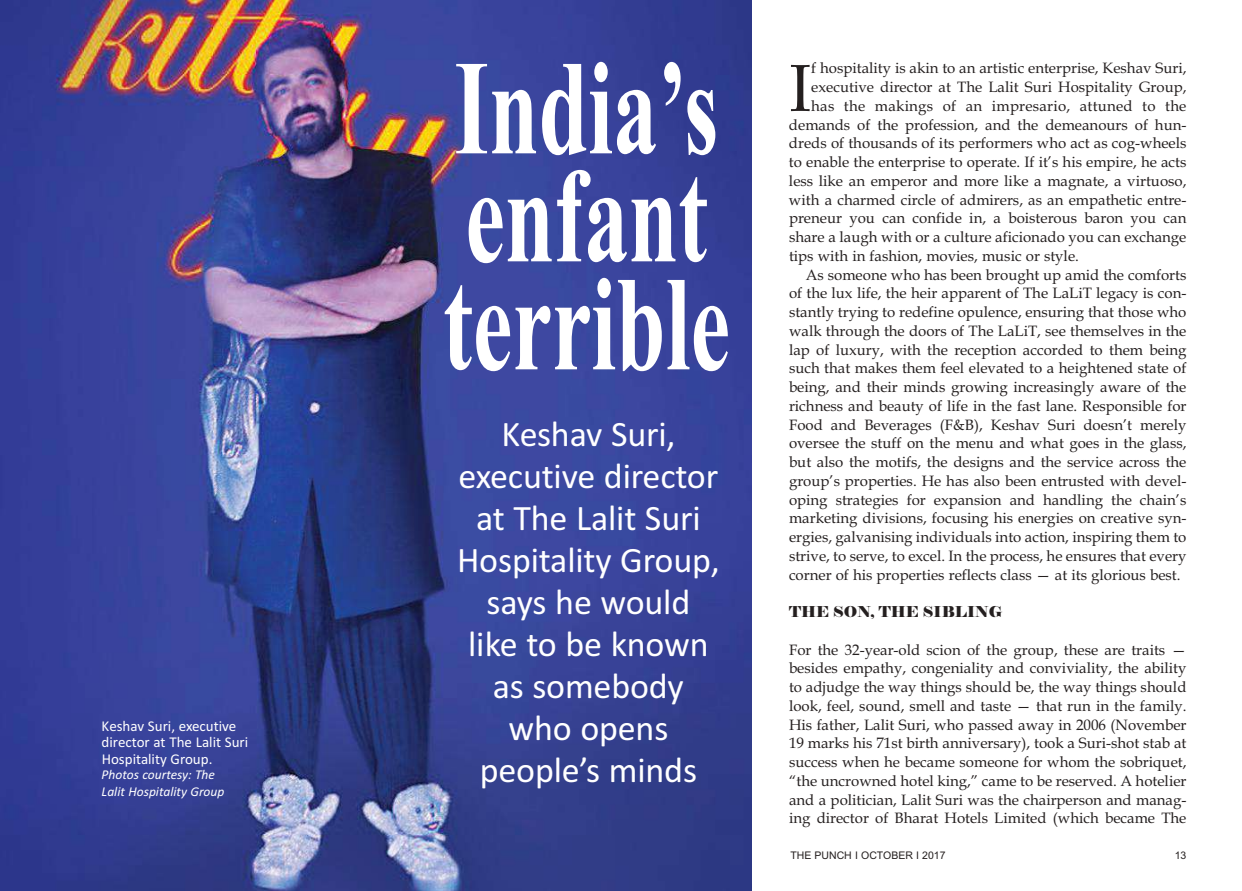
<style>
.page{position:relative;width:1242px;height:891px;background:#fff}
.page>*{position:absolute;margin:0;border:0;box-sizing:border-box;transform-origin:0 0}
.t1{font:700 135px/108px "Times New Roman";color:#fff;scale:.66 1}
.t2{font:66.6px "Book Antiqua";color:#241f1f}
.t3{font:36px/42px "Calibri";letter-spacing:-.005em;color:#fff;text-align:center}
.t4{font:15px/18.8px "Book Antiqua";color:#241f1f;text-align:justify}
.t5{font:15px/16.5px "Calibri";color:#fff}
.t6{font:15px "Elephant";color:#241f1f}
.t7{font:italic 13.5px/16.5px "Calibri";color:#fff}
.t8{font:10.5px "Arial";color:#241f1f}
</style>
<div class="page">
<img style="left:0;top:0;width:752px;height:891px">
<p class="t5" style="left:102px;top:718px;width:148px">Keshav Suri, executive director at The Lalit Suri<br>Hospitality Group.</p>
<p class="t7" style="left:102px;top:766px;width:124px">Photos courtesy: The<br>Lalit Hospitality Group</p>
<h1 class="t1" style="left:443px;top:53px;width:436px">India’s enfant terrible</h1>
<h2 class="t2" style="left:789px;top:49px;width:24px">I</h2>
<p class="t4" style="left:811px;top:59px;width:377px">f hospitality is akin to an artistic enterprise, Keshav Suri,</p>
<p class="t4" style="left:811px;top:78px;width:377px">executive director at The Lalit Suri Hospitality Group,</p>
<p class="t4" style="left:811px;top:96px;width:377px">has the makings of an impresario, attuned to the</p>
<p class="t4" style="left:789px;top:115px;width:399px">demands of the profession, and the demeanours of hun-</p>
<p class="t4" style="left:789px;top:134px;width:399px">dreds of thousands of its performers who act as cog-wheels</p>
<p class="t4" style="left:789px;top:153px;width:399px">to enable the enterprise to operate. If it’s his empire, he acts</p>
<p class="t4" style="left:789px;top:171px;width:399px">less like an emperor and more like a magnate, a virtuoso,</p>
<p class="t4" style="left:789px;top:190px;width:399px">with a charmed circle of admirers, as an empathetic entre-</p>
<p class="t4" style="left:789px;top:209px;width:399px">preneur you can confide in, a boisterous baron you can</p>
<p class="t4" style="left:789px;top:228px;width:399px">share a laugh with or a culture aficionado you can exchange</p>
<p class="t4" style="left:789px;top:246px;width:291px">tips with in fashion, movies, music or style.</p>
<p class="t4" style="left:806px;top:265px;width:382px">As someone who has been brought up amid the comforts</p>
<p class="t4" style="left:789px;top:284px;width:399px">of the lux life, the heir apparent of The LaLiT legacy is con-</p>
<p class="t4" style="left:789px;top:303px;width:399px">stantly trying to redefine opulence, ensuring that those who</p>
<p class="t4" style="left:789px;top:321px;width:399px">walk through the doors of The LaLiT, see themselves in the</p>
<p class="t4" style="left:789px;top:340px;width:399px">lap of luxury, with the reception accorded to them being</p>
<p class="t4" style="left:789px;top:359px;width:399px">such that makes them feel elevated to a heightened state of</p>
<p class="t4" style="left:789px;top:378px;width:399px">being, and their minds growing increasingly aware of the</p>
<p class="t4" style="left:789px;top:396px;width:399px">richness and beauty of life in the fast lane. Responsible for</p>
<p class="t4" style="left:789px;top:415px;width:399px">Food and Beverages (F&amp;B), Keshav Suri doesn’t merely</p>
<p class="t4" style="left:789px;top:434px;width:399px">oversee the stuff on the menu and what goes in the glass,</p>
<p class="t4" style="left:789px;top:453px;width:399px">but also the motifs, the designs and the service across the</p>
<p class="t4" style="left:789px;top:471px;width:399px">group’s properties. He has also been entrusted with devel-</p>
<p class="t4" style="left:789px;top:490px;width:399px">oping strategies for expansion and handling the chain’s</p>
<p class="t4" style="left:789px;top:509px;width:399px">marketing divisions, focusing his energies on creative syn-</p>
<p class="t4" style="left:789px;top:528px;width:399px">ergies, galvanising individuals into action, inspiring them to</p>
<p class="t4" style="left:789px;top:546px;width:399px">strive, to serve, to excel. In the process, he ensures that every</p>
<p class="t4" style="left:789px;top:565px;width:393px">corner of his properties reflects class — at its glorious best.</p>
<p class="t6" style="left:789px;top:602px;width:215px">THE SON, THE SIBLING</p>
<p class="t4" style="left:789px;top:640px;width:399px">For the 32-year-old scion of the group, these are traits — besides empathy, congeniality and conviviality, the ability to adjudge the way things should be, the way things should look, feel, sound, smell and taste — that run in the family.<br>His father, Lalit Suri, who passed away in 2006 (November 19 marks his 71st birth anniversary), took a Suri-shot stab at success when he became someone for whom the sobriquet, “the uncrowned hotel king,” came to be reserved. A hotelier and a politician, Lalit Suri was the chairperson and manag&shy;ing director of Bharat Hotels Limited (which became The</p>
<p class="t8" style="left:790px;top:849px;width:157px">THE PUNCH I OCTOBER I 2017</p>
<p class="t8" style="left:1175px;top:849px;width:13px">13</p>
<h3 class="t3" style="left:457px;top:412px;width:264px">Keshav Suri, executive director at The Lalit Suri<br>Hospitality Group, says he would<br>like to be known as somebody who opens people’s minds</h3>
</div>
